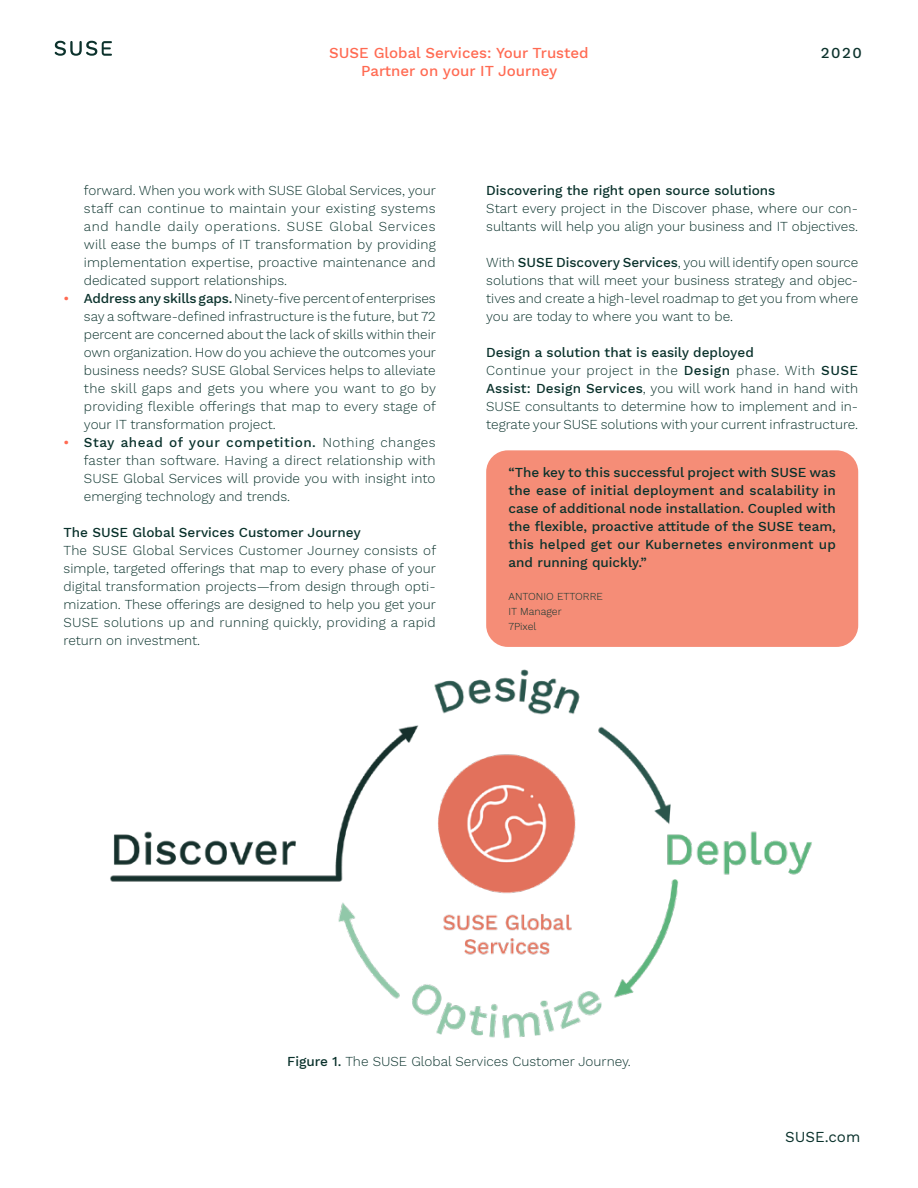
<style>
.page{position:relative;width:918px;height:1188px;background:#fff}
.page>*{position:absolute;margin:0;border:0;box-sizing:border-box;transform-origin:0 0}
.t1{font:500 15px/18px "Work Sans";color:#ff6a52;text-align:center}
.t2{font:15px "Work Sans";color:#09312b}
.t3{font:500 15px "Work Sans";color:#0c322c}
.subhead_10_13-green{font:300 13.5px/18px "Work Sans";color:#09312b;text-align:justify}
.body_8_5_11{font:300 13.5px/18px "Work Sans";color:#09312b;text-align:justify}
.body_8_5_11-2{font:500 13.5px/18px "Work Sans";color:#09312b;text-align:justify}
.subhead_caps_7_11{font:500 13.5px "Work Sans";color:#09312b}
.body_8_5_11-3{font:300 10.5px "Work Sans";color:#09312b}
.s1{font-weight:500;color:#ff6a52}
.s2{font-weight:500}
</style>
<div class="page">
<svg style="left:55px;top:41px;width:57px;height:15px"></svg>
<img style="left:110px;top:669px;width:702px;height:370px">
<div style="left:486px;top:450px;width:372px;height:197px;background:#f58d77;border-radius:22px"></div>
<p class="t1" style="left:329px;top:44px;width:261px">SUSE Global Services: Your Trusted<br>Partner on your IT Journey</p>
<p class="t3" style="left:821px;top:44px;width:42px">2020</p>
<p class="subhead_10_13-green" style="left:84px;top:182px;width:354px">forward. When you work with SUSE Global Services, your staff can continue to maintain your existing systems and handle daily operations. SUSE Global Services will ease the bumps of IT transformation by providing implementation expertise, proactive maintenance and dedicated support relationships.</p>
<p class="subhead_10_13-green" style="left:84px;top:290px;width:354px;text-indent:-20px"><span class="s1">•</span> <span class="s2">Address any skills gaps.</span> Ninety-five percent of enterprises say a software-defined infrastructure is the future, but 72 percent are concerned about the lack of skills within their own organization. How do you achieve the outcomes your business needs? SUSE Global Services helps to alleviate the skill gaps and gets you where you want to go by providing flexible offerings that map to every stage of your IT transformation project.</p>
<p class="subhead_10_13-green" style="left:84px;top:434px;width:353px;text-indent:-20px"><span class="s1">•</span> <span class="s2">Stay ahead of your competition.</span> Nothing changes faster than software. Having a direct relationship with SUSE Global Services will provide you with insight into emerging technology and trends.</p>
<p class="subhead_caps_7_11" style="left:64px;top:525px;width:299px">The SUSE Global Services Customer Journey</p>
<p class="body_8_5_11" style="left:64px;top:542px;width:374px">The SUSE Global Services Customer Journey consists of simple, targeted offerings that map to every phase of your digital transformation projects—from design through opti&shy;mization. These offerings are designed to help you get your SUSE solutions up and running quickly, providing a rapid return on investment.</p>
<p class="subhead_caps_7_11" style="left:486px;top:183px;width:291px">Discovering the right open source solutions</p>
<p class="body_8_5_11" style="left:486px;top:200px;width:374px">Start every project in the Discover phase, where our con&shy;sultants will help you align your business and IT objectives.</p>
<p class="body_8_5_11" style="left:486px;top:254px;width:374px">With <span class="s2">SUSE Discovery Services</span>, you will identify open source solutions that will meet your business strategy and objec&shy;tives and create a high-level roadmap to get you from where you are today to where you want to be.</p>
<p class="body_8_5_11-2" style="left:486px;top:344px;width:269px">Design a solution that is easily deployed</p>
<p class="body_8_5_11" style="left:486px;top:362px;width:374px">Continue your project in the <span class="s2">Design</span> phase. With <span class="s2">SUSE Assist: Design Services</span>, you will work hand in hand with SUSE consultants to determine how to implement and in&shy;tegrate your SUSE solutions with your current infrastructure.</p>
<p class="body_8_5_11-2" style="left:509px;top:464px;width:329px">“The key to this successful project with SUSE was the ease of initial deployment and scalability in case of additional node installation. Coupled with the flexible, proactive attitude of the SUSE team, this helped get our Kubernetes environment up and running quickly.”</p>
<p class="body_8_5_11-3" style="left:509px;top:590px;width:96px">ANTONIO ETTORRE</p>
<p class="body_8_5_11-3" style="left:509px;top:605px;width:55px">IT Manager</p>
<p class="body_8_5_11-3" style="left:509px;top:620px;width:29px">7Pixel</p>
<p class="body_8_5_11" style="left:287px;top:1053px;width:345px"><span class="s2">Figure 1.</span> The SUSE Global Services Customer Journey.</p>
<p class="t2" style="left:785px;top:1128px;width:77px">SUSE.com</p>
</div>
